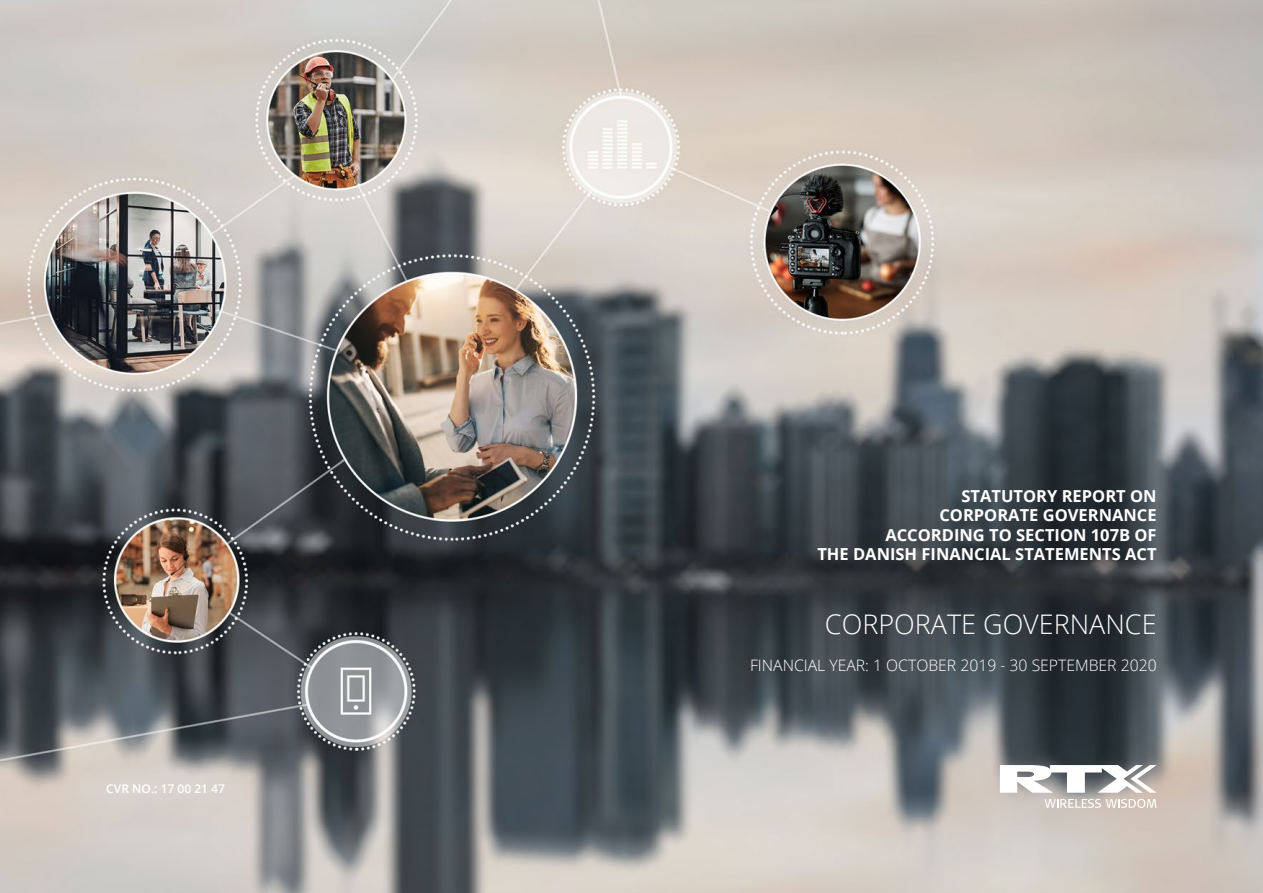
<style>
.page{position:relative;width:1263px;height:893px;background:#fff}
.page>*{position:absolute;margin:0;border:0;box-sizing:border-box;transform-origin:0 0}
.t1{font:300 27px "Open Sans";color:#fff}
.t2{font:700 16.5px/19.5px "Open Sans";color:#fff;text-align:right}
.t3{font:300 15.75px "Open Sans";color:#fff}
.t4{font:600 12px "Open Sans";color:#fff}
</style>
<div class="page">
<img style="left:0;top:0;width:1263px;height:893px">
<svg style="left:1000px;top:765px;width:157px;height:28px"></svg>
<svg style="left:1044px;top:799px;width:112px;height:9px"></svg>
<p class="t4" style="left:106px;top:780px;width:120px">CVR NO.: 17 00 21 47</p>
<p class="t2" style="left:817px;top:485px;width:341px">STATUTORY REPORT ON<br>CORPORATE GOVERNANCE<br>ACCORDING TO SECTION 107B OF<br>THE DANISH FINANCIAL STATEMENTS ACT</p>
<h1 class="t1" style="left:825px;top:606px;width:333px">CORPORATE GOVERNANCE</h1>
<p class="t3" style="left:750px;top:654px;width:408px">FINANCIAL YEAR: 1 OCTOBER 2019 - 30 SEPTEMBER 2020</p>
</div>
